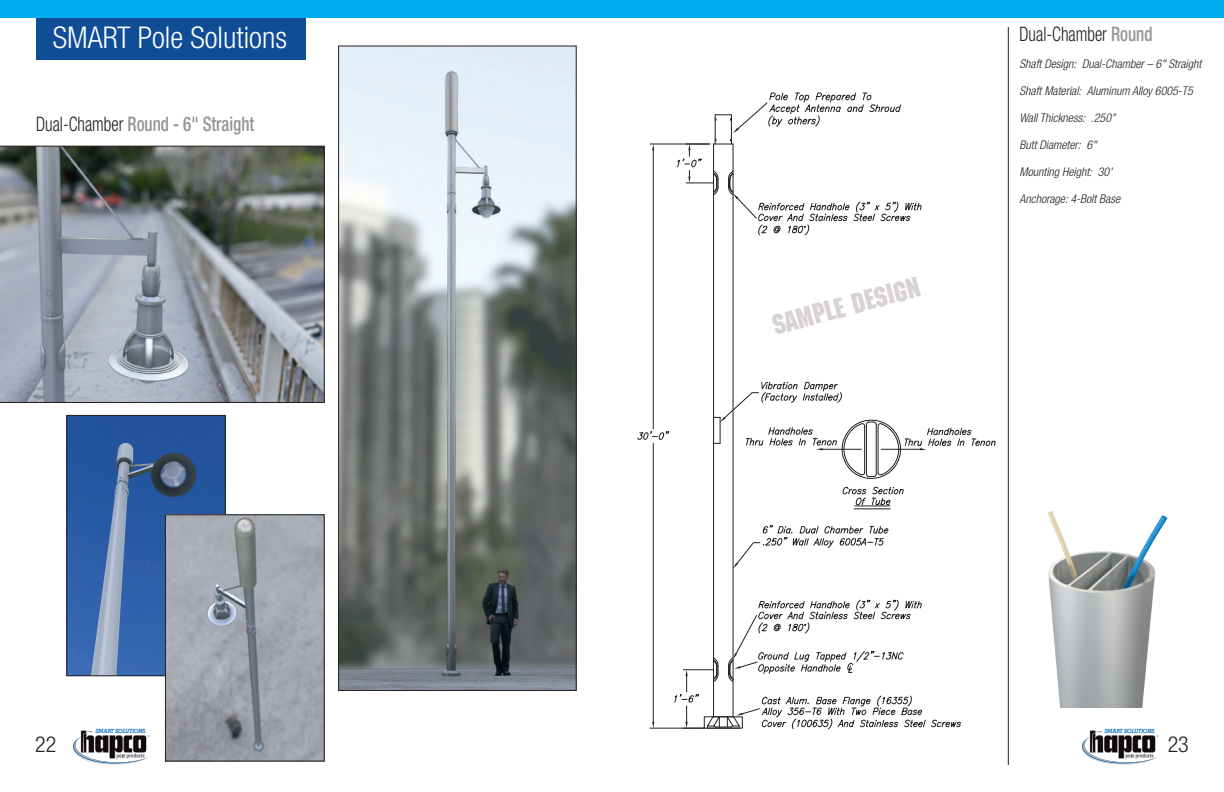
<style>
.page{position:relative;width:1224px;height:792px;background:#fff}
.page>*{position:absolute;margin:0;border:0;box-sizing:border-box;transform-origin:0 0}
.t1{font:300 condensed 30px "Helvetica Neue LT Std";color:#fff}
.t2{font:28px "Machine";color:#d8d3d2}
.t3{font:300 condensed 22px "Helvetica Neue LT Std";color:#231f20}
.t4{font:500 condensed 20px "Helvetica Neue LT Std";color:#939598;scale:.85 1}
.t5{font:300 condensed 20px "Helvetica Neue LT Std";color:#231f20;scale:.85 1}
.t6{font:italic 300 condensed 12px "Helvetica Neue LT Std";color:#231f20}
.t7{font:italic 700 5.7px "Memphis";letter-spacing:-.05em;color:#0168b3}
.s1{font-weight:300;color:#231f20}
.s2{font-weight:500;color:#939598}
</style>
<div class="page">
<svg style="left:73px;top:730px;width:77px;height:35px"></svg>
<svg style="left:1082px;top:730px;width:77px;height:35px"></svg>
<div style="left:36px;top:17px;width:269px;height:43px;background:#0f4d96"></div>
<div style="left:0;top:0;width:612px;height:18px;background:#00aeef"></div>
<div style="left:612px;top:0;width:612px;height:18px;background:#00aeef"></div>
<svg style="left:0;top:146px;width:325px;height:257px;background:#858b90"></svg>
<svg style="left:734px;top:524px;width:155px;height:44px"></svg>
<hr style="left:713px;top:144px;width:1px;height:573px;background:#231f20">
<hr style="left:733px;top:144px;width:1px;height:573px;background:#231f20">
<hr style="left:854px;top:508px;width:36px;height:1px;background:#231f20">
<hr style="left:650px;top:144px;width:59px;height:1px;background:#231f20">
<hr style="left:650px;top:728px;width:54px;height:1px;background:#231f20">
<hr style="left:653px;top:150px;width:1px;height:279px;background:#231f20">
<hr style="left:653px;top:443px;width:1px;height:279px;background:#231f20">
<svg style="left:637px;top:431px;width:33px;height:9px"></svg>
<svg style="left:674px;top:597px;width:287px;height:133px"></svg>
<div style="left:704px;top:717px;width:39px;height:11px;border:1px solid #231f20"></div>
<svg style="left:714px;top:381px;width:282px;height:125px"></svg>
<svg style="left:677px;top:92px;width:245px;height:144px"></svg>
<img style="left:68px;top:417px;width:156px;height:257px">
<div style="left:66px;top:415px;width:160px;height:261px;border:1px solid #231f20"></div>
<img style="left:167px;top:516px;width:156px;height:243px">
<div style="left:165px;top:514px;width:160px;height:247px;border:1px solid #231f20"></div>
<img style="left:340px;top:48px;width:235px;height:641px">
<div style="left:338px;top:46px;width:239px;height:645px;border:1px solid #231f20"></div>
<hr style="left:1008px;top:27px;width:1px;height:738px;background:#231f20">
<img style="left:1047px;top:511px;width:121px;height:197px">
<p class="t1" style="left:53px;top:21px;width:236px">SMART Pole Solutions</p>
<p class="t4" style="left:36px;top:112px;width:258px"><span class="s1">Dual-Chamber</span> Round - 6" Straight</p>
<p class="t2" style="left:769px;top:309px;width:153px;rotate:-15deg">SAMPLE DESIGN</p>
<p class="t5" style="left:1020px;top:23px;width:158px">Dual-Chamber <span class="s2">Round</span></p>
<p class="t6" style="left:1020px;top:57px;width:183px">Shaft Design: Dual-Chamber – 6" Straight</p>
<p class="t6" style="left:1020px;top:84px;width:175px">Shaft Material: Aluminum Alloy 6005-T5</p>
<p class="t6" style="left:1020px;top:111px;width:97px">Wall Thickness: .250”</p>
<p class="t6" style="left:1020px;top:138px;width:79px">Butt Diameter: 6"</p>
<p class="t6" style="left:1020px;top:165px;width:94px">Mounting Height: 30'</p>
<p class="t6" style="left:1020px;top:192px;width:102px">Anchorage: 4-Bolt Base</p>
<p class="t7" style="left:95px;top:727px;width:52px">SMART SOLUTIONS</p>
<p class="t7" style="left:1104px;top:727px;width:52px">SMART SOLUTIONS</p>
<p class="t3" style="left:35px;top:732px;width:23px">22</p>
<p class="t3" style="left:1168px;top:732px;width:23px">23</p>
</div>
